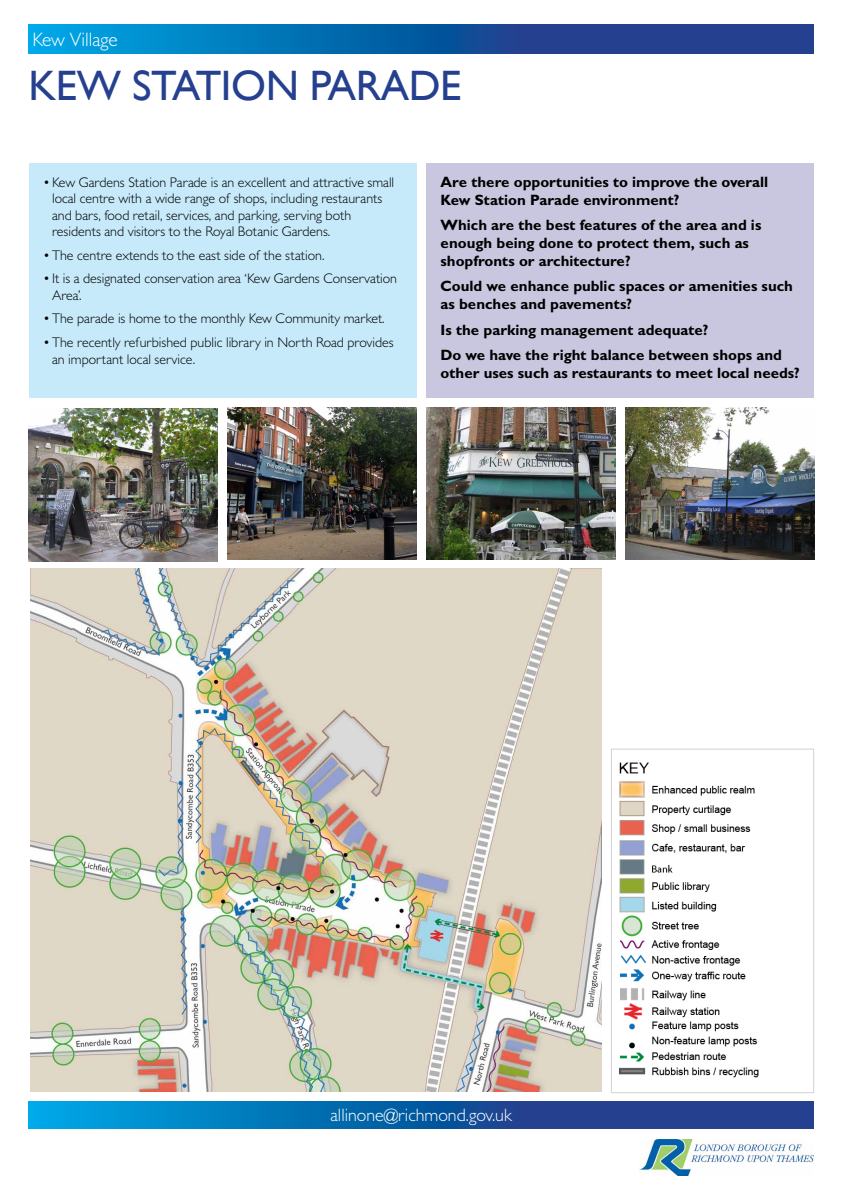
<style>
.page{position:relative;width:842px;height:1192px;background:#fff}
.page>*{position:absolute;margin:0;border:0;box-sizing:border-box;transform-origin:0 0}
.t1{font:42.5px "Gill Sans";letter-spacing:-.01em;color:#25408f}
.t2{font:300 19.5px "Gill Sans MT Std";color:#fff}
.t3{font:300 18px "Gill Sans MT Std";color:#fff}
.t4{font:700 15px/18px "Gill Sans MT Std";color:#000}
.t5{font:300 14px/16.5px "Gill Sans MT Std";color:#000}
</style>
<div class="page">
<svg style="left:29px;top:1101px;width:785px;height:27px;background:#0f62a9"></svg>
<svg style="left:28px;top:25px;width:786px;height:28px;background:#0f62a9"></svg>
<img style="left:639px;top:1140px;width:175px;height:36px">
<img style="left:30px;top:568px;width:571px;height:523px">
<img style="left:619px;top:762px;width:140px;height:316px">
<div style="left:611px;top:749px;width:203px;height:344px;border:1px solid #d1d3d4"></div>
<img style="left:228px;top:407px;width:189px;height:153px">
<img style="left:29px;top:409px;width:189px;height:152px">
<img style="left:426px;top:407px;width:189px;height:153px">
<img style="left:625px;top:407px;width:189px;height:153px">
<div style="left:426px;top:163px;width:388px;height:234px;background:#c8c7df"></div>
<div style="left:29px;top:163px;width:388px;height:234px;background:#c7eafb"></div>
<h2 class="t2" style="left:32px;top:27px;width:87px">Kew Village</h2>
<h1 class="t1" style="left:28px;top:61px;width:435px">KEW STATION PARADE</h1>
<p class="t5" style="left:52px;top:173px;width:344px;text-indent:-9px">• Kew Gardens Station Parade is an excellent and attractive small local centre with a wide range of shops, including restaurants and bars, food retail, services, and parking, serving both residents and visitors to the Royal Botanic Gardens.</p>
<p class="t5" style="left:43px;top:247px;width:283px">• The centre extends to the east side of the station.</p>
<p class="t5" style="left:52px;top:270px;width:347px;text-indent:-9px">• It is a designated conservation area ‘Kew Gardens Conservation<br>Area’.</p>
<p class="t5" style="left:43px;top:310px;width:343px">• The parade is home to the monthly Kew Community market.</p>
<p class="t5" style="left:52px;top:334px;width:343px;text-indent:-9px">• The recently refurbished public library in North Road provides an important local service.</p>
<p class="t4" style="left:441px;top:173px;width:329px">Are there opportunities to improve the overall<br>Kew Station Parade environment?</p>
<p class="t4" style="left:441px;top:216px;width:322px">Which are the best features of the area and is enough being done to protect them, such as shopfronts or architecture?</p>
<p class="t4" style="left:441px;top:277px;width:354px">Could we enhance public spaces or amenities such as benches and pavements?</p>
<p class="t4" style="left:441px;top:317px;width:343px;line-height:25.1px">Is the parking management adequate?<br>Do we have the right balance between shops and</p>
<p class="t4" style="left:441px;top:363px;width:361px">other uses such as restaurants to meet local needs?</p>
<p class="t3" style="left:330px;top:1104px;width:183px">allinone@richmond.gov.uk</p>
</div>
